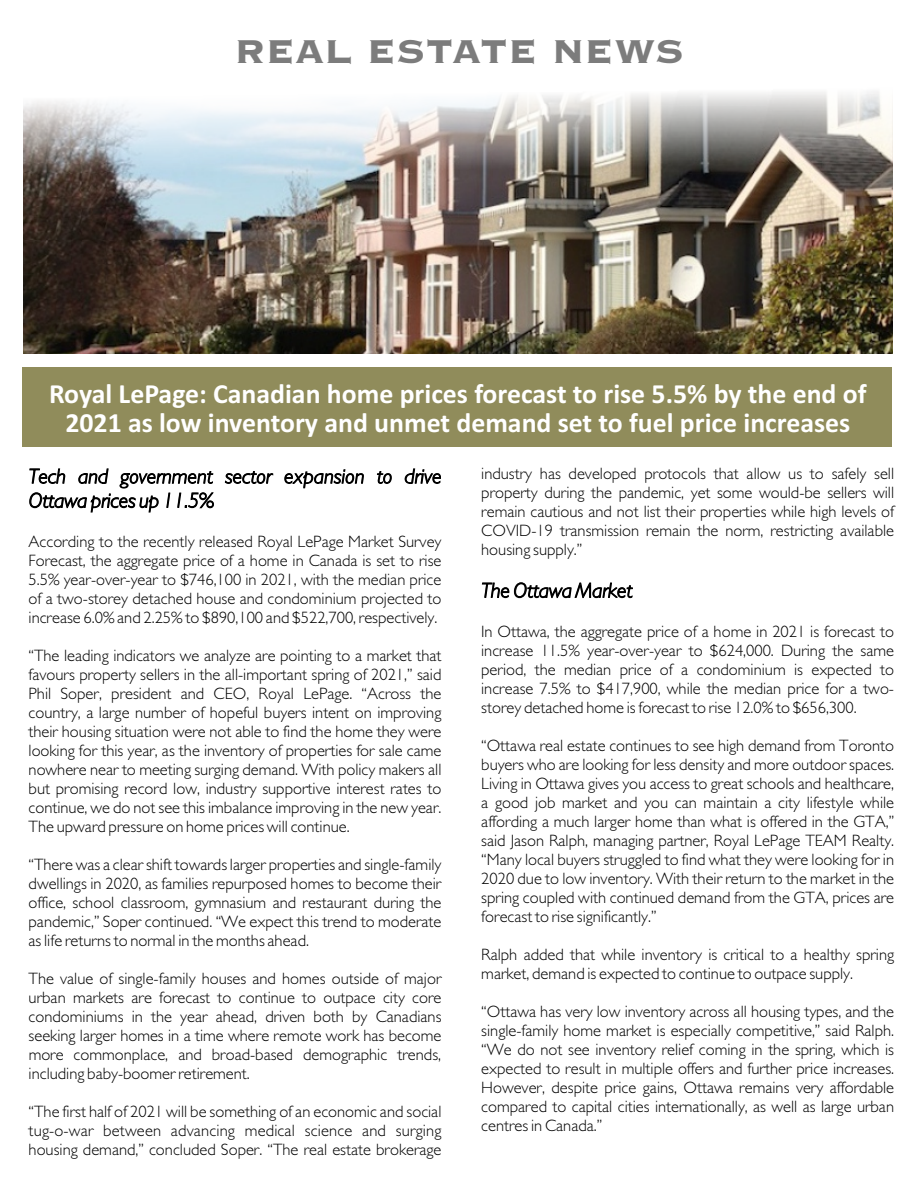
<style>
.page{position:relative;width:918px;height:1188px;background:#fff}
.page>*{position:absolute;margin:0;border:0;box-sizing:border-box;transform-origin:0 0}
.t1{font:800 43.35px "Copperplate Gothic BT";color:#7c7c7c}
.t2{font:700 27.75px/28.5px "Calibri";color:#fff;text-align:center}
.t3{font:italic 300 21px/24.2px "Gill Sans";letter-spacing:.005em;color:#000}
.t4{font:300 16.5px/19px "Gill Sans";color:#000;text-align:justify}
</style>
<div class="page">
<div style="left:22px;top:367px;width:869px;height:80px;background:#908c5b"></div>
<img style="left:23px;top:91px;width:870px;height:262px">
<h1 class="t1" style="left:234px;top:28px;width:451px">REAL ESTATE NEWS</h1>
<h2 class="t2" style="left:49px;top:379px;width:819px">Royal LePage: Canadian home prices forecast to rise 5.5% by the end of<br>2021 as low inventory and unmet demand set to fuel price increases</h2>
<p class="t3" style="left:29px;top:465px;width:414px">Tech and government sector expansion to drive<br>Ottawa prices up 11.5%</p>
<p class="t4" style="left:29px;top:532px;width:414px">According to the recently released Royal LePage Market Survey Forecast, the aggregate price of a home in Canada is set to rise 5.5% year-over-year to $746,100 in 2021, with the median price of a two-storey detached house and condominium projected to increase 6.0% and 2.25% to $890,100 and $522,700, respectively.</p>
<p class="t4" style="left:29px;top:646px;width:415px">“The leading indicators we analyze are pointing to a market that favours property sellers in the all-important spring of 2021,” said Phil Soper, president and CEO, Royal LePage. “Across the country, a large number of hopeful buyers intent on improving their housing situation were not able to find the home they were looking for this year, as the inventory of properties for sale came nowhere near to meeting surging demand. With policy makers all but promising record low, industry supportive interest rates to continue, we do not see this imbalance improving in the new year.<br>The upward pressure on home prices will continue.</p>
<p class="t4" style="left:29px;top:855px;width:414px">“There was a clear shift towards larger properties and single-family dwellings in 2020, as families repurposed homes to become their office, school classroom, gymnasium and restaurant during the pandemic,” Soper continued. “We expect this trend to moderate as life returns to normal in the months ahead.</p>
<p class="t4" style="left:29px;top:969px;width:414px">The value of single-family houses and homes outside of major urban markets are forecast to continue to outpace city core condominiums in the year ahead, driven both by Canadians seeking larger homes in a time where remote work has become more commonplace, and broad-based demographic trends, including baby-boomer retirement.</p>
<p class="t4" style="left:29px;top:1103px;width:414px">“The first half of 2021 will be something of an economic and social tug-o-war between advancing medical science and surging housing demand,” concluded Soper. “The real estate brokerage</p>
<p class="t4" style="left:481px;top:464px;width:414px">industry has developed protocols that allow us to safely sell property during the pandemic, yet some would-be sellers will remain cautious and not list their properties while high levels of COVID-19 transmission remain the norm, restricting available housing supply.”</p>
<p class="t3" style="left:481px;top:579px;width:153px">The Ottawa Market</p>
<p class="t4" style="left:481px;top:622px;width:414px">In Ottawa, the aggregate price of a home in 2021 is forecast to increase 11.5% year-over-year to $624,000. During the same period, the median price of a condominium is expected to increase 7.5% to $417,900, while the median price for a two&shy;storey detached home is forecast to rise 12.0% to $656,300.</p>
<p class="t4" style="left:481px;top:736px;width:414px">“Ottawa real estate continues to see high demand from Toronto buyers who are looking for less density and more outdoor spaces.<br>Living in Ottawa gives you access to great schools and healthcare, a good job market and you can maintain a city lifestyle while affording a much larger home than what is offered in the GTA,” said Jason Ralph, managing partner, Royal LePage TEAM Realty. “Many local buyers struggled to find what they were looking for in 2020 due to low inventory. With their return to the market in the spring coupled with continued demand from the GTA, prices are forecast to rise significantly.”</p>
<p class="t4" style="left:481px;top:945px;width:414px">Ralph added that while inventory is critical to a healthy spring market, demand is expected to continue to outpace supply.</p>
<p class="t4" style="left:481px;top:1002px;width:414px">“Ottawa has very low inventory across all housing types, and the single-family home market is especially competitive,” said Ralph. “We do not see inventory relief coming in the spring, which is expected to result in multiple offers and further price increases.<br>However, despite price gains, Ottawa remains very affordable compared to capital cities internationally, as well as large urban centres in Canada.”</p>
</div>
